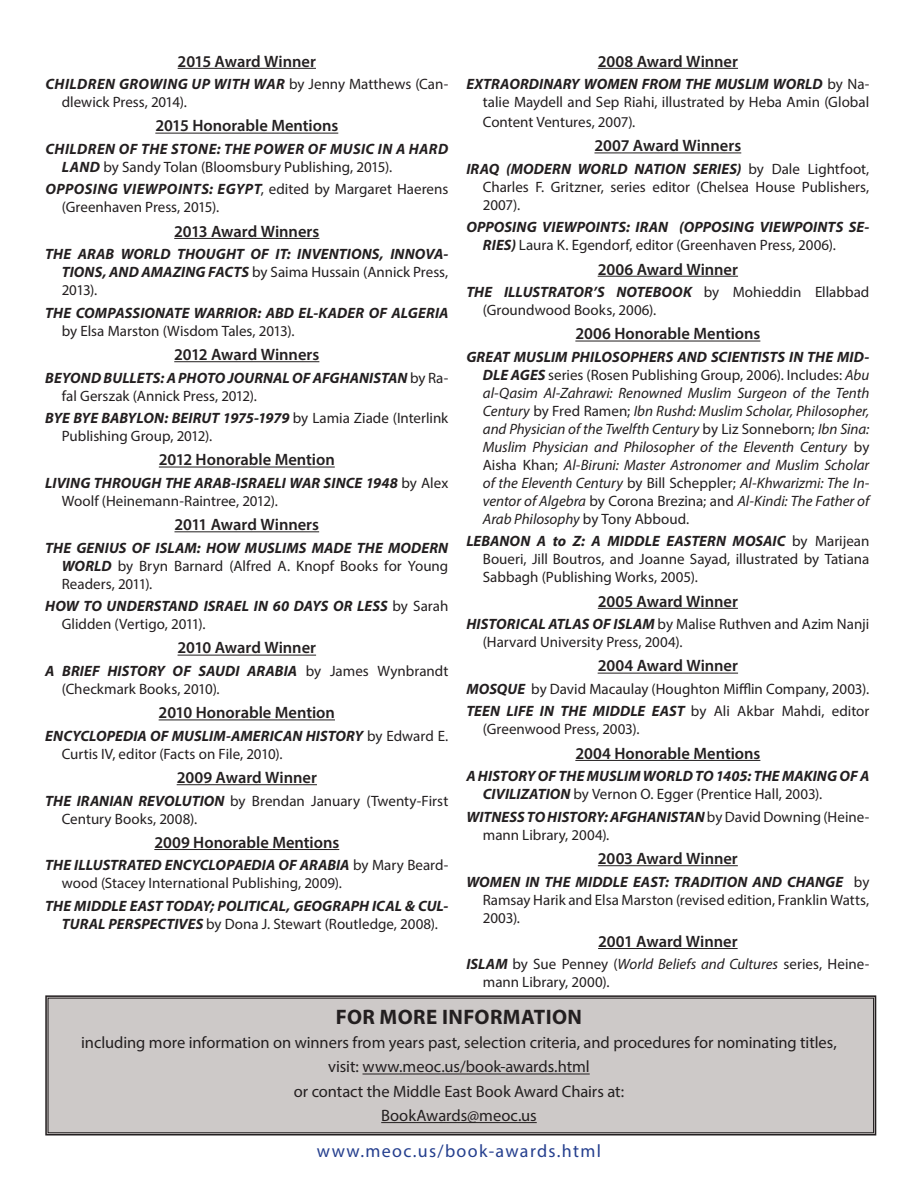
<style>
.page{position:relative;width:918px;height:1188px;background:#fff}
.page>*{position:absolute;margin:0;border:0;box-sizing:border-box;transform-origin:0 0}
.t1{font:700 21px "Myriad Pro";letter-spacing:.02em;color:#231f20}
.t2{font:18px "Myriad Pro";letter-spacing:.075em;color:#253f8e}
.Year{font:600 16.5px "Myriad Pro";letter-spacing:-.005em;color:#231f20}
.t3{font:16.5px "Myriad Pro";letter-spacing:-.005em;color:#231f20}
.t4{font:15px/18px "Myriad Pro";color:#231f20}
.t5{font:italic 700 15px/18px "Myriad Pro";letter-spacing:.005em;color:#231f20}
.t6{font:italic 15px/18px "Myriad Pro";color:#231f20;text-align:justify}
.t7{font:italic 700 15px/18px "Myriad Pro";letter-spacing:.025em;color:#231f20}
.s1{font-weight:700;font-style:italic}
.s2{font-weight:400;font-style:normal}
.s3{font-weight:700}
.s4{font-style:normal}
.s5{font-style:italic}
</style>
<div class="page">
<div style="left:45px;top:995px;width:832px;height:141px;background:#cdc9c8"></div>
<div style="left:48px;top:998px;width:826px;height:135px;border:1px solid #231f20"></div>
<hr style="left:178px;top:68px;width:138px;height:1px;background:#231f20">
<hr style="left:155px;top:133px;width:183px;height:1px;background:#231f20">
<hr style="left:174px;top:238px;width:145px;height:1px;background:#231f20">
<hr style="left:174px;top:361px;width:145px;height:1px;background:#231f20">
<hr style="left:159px;top:467px;width:176px;height:1px;background:#231f20">
<hr style="left:174px;top:531px;width:145px;height:1px;background:#231f20">
<hr style="left:178px;top:655px;width:138px;height:1px;background:#231f20">
<hr style="left:159px;top:720px;width:176px;height:1px;background:#231f20">
<hr style="left:177px;top:784px;width:140px;height:1px;background:#231f20">
<hr style="left:154px;top:849px;width:185px;height:1px;background:#231f20">
<hr style="left:598px;top:68px;width:140px;height:1px;background:#231f20">
<hr style="left:594px;top:153px;width:147px;height:1px;background:#231f20">
<hr style="left:598px;top:276px;width:140px;height:1px;background:#231f20">
<hr style="left:575px;top:341px;width:185px;height:1px;background:#231f20">
<hr style="left:598px;top:608px;width:140px;height:1px;background:#231f20">
<hr style="left:598px;top:673px;width:140px;height:1px;background:#231f20">
<hr style="left:575px;top:760px;width:185px;height:1px;background:#231f20">
<hr style="left:598px;top:865px;width:140px;height:1px;background:#231f20">
<hr style="left:598px;top:948px;width:140px;height:1px;background:#231f20">
<hr style="left:362px;top:1074px;width:228px;height:1px;background:#231f20">
<hr style="left:381px;top:1122px;width:156px;height:1px;background:#231f20">
<p class="Year" style="left:178px;top:51px;width:140px">2015 Award Winner</p>
<p class="t4" style="left:62px;top:75px;width:388px;text-indent:-16px"><span class="s1">CHILDREN GROWING UP WITH WAR</span> by Jenny Matthews (Can&shy;dlewick Press, 2014).</p>
<p class="Year" style="left:155px;top:115px;width:184px">2015 Honorable Mentions</p>
<p class="t7" style="left:62px;top:139px;width:388px;text-indent:-16px">CHILDREN OF THE STONE: THE POWER OF MUSIC IN A HARD<br>LAND <span class="s2">by Sandy Tolan (Bloomsbury Publishing, 2015).</span></p>
<p class="t4" style="left:62px;top:180px;width:388px;text-indent:-16px"><span class="s1">OPPOSING VIEWPOINTS: EGYPT</span>, edited by Margaret Haerens (Greenhaven Press, 2015).</p>
<p class="Year" style="left:174px;top:221px;width:147px">2013 Award Winners</p>
<p class="t5" style="left:62px;top:245px;width:388px;text-align:justify;text-indent:-16px">THE ARAB WORLD THOUGHT OF IT: INVENTIONS, INNOVA-TIONS, AND AMAZING FACTS <span class="s2">by Saima Hussain (Annick Press, 2013).</span></p>
<p class="t5" style="left:62px;top:303px;width:388px;text-indent:-16px">THE COMPASSIONATE WARRIOR: ABD EL-KADER OF ALGERIA <span class="s2">by Elsa Marston (Wisdom Tales, 2013).</span></p>
<p class="Year" style="left:174px;top:344px;width:147px">2012 Award Winners</p>
<p class="t5" style="left:62px;top:368px;width:388px;text-indent:-16px">BEYOND BULLETS: A PHOTO JOURNAL OF AFGHANISTAN <span class="s2">by Ra&shy;fal Gerszak (Annick Press, 2012).</span></p>
<p class="t4" style="left:62px;top:409px;width:388px;text-indent:-16px"><span class="s1">BYE BYE BABYLON: BEIRUT 1975-1979</span> by Lamia Ziade (Interlink<br>Publishing Group, 2012).</p>
<p class="Year" style="left:159px;top:449px;width:177px">2012 Honorable Mention</p>
<p class="t5" style="left:62px;top:473px;width:388px;text-indent:-16px">LIVING THROUGH THE ARAB-ISRAELI WAR SINCE 1948 <span class="s2">by Alex<br>Woolf (Heinemann-Raintree, 2012).</span></p>
<p class="Year" style="left:174px;top:514px;width:146px">2011 Award Winners</p>
<p class="t4" style="left:62px;top:538px;width:388px;text-align:justify;text-indent:-16px"><span class="s1">THE GENIUS OF ISLAM: HOW MUSLIMS MADE THE MODERN WORLD</span> by Bryn Barnard (Alfred A. Knopf Books for Young Readers, 2011).</p>
<p class="t5" style="left:62px;top:597px;width:388px;text-indent:-16px">HOW TO UNDERSTAND ISRAEL IN 60 DAYS OR LESS <span class="s2">by Sarah<br>Glidden (Vertigo, 2011).</span></p>
<p class="Year" style="left:178px;top:637px;width:140px">2010 Award Winner</p>
<p class="t4" style="left:62px;top:662px;width:388px;text-indent:-16px"><span class="s1">A BRIEF HISTORY OF SAUDI ARABIA</span> by James Wynbrandt (Checkmark Books, 2010).</p>
<p class="Year" style="left:159px;top:702px;width:178px">2010 Honorable Mention</p>
<p class="t4" style="left:62px;top:727px;width:388px;text-indent:-16px"><span class="s1">ENCYCLOPEDIA OF MUSLIM-AMERICAN HISTORY</span> by Edward E.<br>Curtis IV, editor (Facts on File, 2010).</p>
<p class="Year" style="left:177px;top:767px;width:142px">2009 Award Winner</p>
<p class="t4" style="left:62px;top:791px;width:388px;text-indent:-16px"><span class="s1">THE IRANIAN REVOLUTION</span> by Brendan January (Twenty-First<br>Century Books, 2008).</p>
<p class="Year" style="left:154px;top:832px;width:186px">2009 Honorable Mentions</p>
<p class="t4" style="left:62px;top:856px;width:388px;text-indent:-16px"><span class="s1">THE ILLUSTRATED ENCYCLOPAEDIA OF ARABIA</span> by Mary Beard&shy;wood (Stacey International Publishing, 2009).</p>
<p class="t5" style="left:45px;top:896px;width:405px;text-align:center">THE MIDDLE EAST TODAY; POLITICAL, GEOGRAPH ICAL &amp; CUL-<br>TURAL PERSPECTIVES <span class="s2">by Dona J. Stewart (Routledge, 2008).</span></p>
<p class="Year" style="left:598px;top:51px;width:142px">2008 Award Winner</p>
<p class="t4" style="left:466px;top:75px;width:405px;text-align:right"><span class="s1">EXTRAORDINARY WOMEN FROM THE MUSLIM WORLD</span> by Na&shy;talie Maydell and Sep Riahi, illustrated by Heba Amin (Global</p>
<p class="t4" style="left:483px;top:113px;width:154px">Content Ventures, 2007).</p>
<p class="Year" style="left:594px;top:135px;width:148px">2007 Award Winners</p>
<p class="t4" style="left:483px;top:160px;width:388px;text-align:justify;text-indent:-16px"><span class="s1">IRAQ (MODERN WORLD NATION SERIES)</span> by Dale Lightfoot, Charles F. Gritzner, series editor (Chelsea House Publishers, 2007).</p>
<p class="t5" style="left:483px;top:218px;width:388px;text-indent:-16px">OPPOSING VIEWPOINTS: IRAN (OPPOSING VIEWPOINTS SE-<br>RIES) <span class="s2">Laura K. Egendorf, editor (Greenhaven Press, 2006).</span></p>
<p class="Year" style="left:598px;top:259px;width:142px">2006 Award Winner</p>
<p class="t4" style="left:483px;top:283px;width:388px;text-indent:-16px"><span class="s1">THE ILLUSTRATOR’S NOTEBOOK</span> by Mohieddin Ellabbad (Groundwood Books, 2006).</p>
<p class="Year" style="left:575px;top:323px;width:186px">2006 Honorable Mentions</p>
<p class="t6" style="left:483px;top:348px;width:388px;text-indent:-16px"><span class="s3">GREAT MUSLIM PHILOSOPHERS AND SCIENTISTS IN THE MID-DLE AGES</span> <span class="s4">series (Rosen Publishing Group, 2006). Includes:</span> Abu al-Qasim Al-Zahrawi: Renowned Muslim Surgeon of the Tenth Century <span class="s4">by Fred Ramen;</span> Ibn Rushd: Muslim Scholar, Philosopher, and Physician of the Twelfth Century <span class="s4">by Liz Sonneborn;</span> Ibn Sina:<br>Muslim Physician and Philosopher of the Eleventh Century <span class="s4">by Aisha Khan;</span> Al-Biruni: Master Astronomer and Muslim Scholar of the Eleventh Century <span class="s4">by Bill Scheppler;</span> Al-Khwarizmi: The In&shy;ventor of Algebra <span class="s4">by Corona Brezina; and</span> Al-Kindi: The Father of Arab Philosophy <span class="s4">by Tony Abboud.</span></p>
<p class="t4" style="left:483px;top:532px;width:388px;text-align:justify;text-indent:-16px"><span class="s1">LEBANON A to Z: A MIDDLE EASTERN MOSAIC</span> by Marijean Boueri, Jill Boutros, and Joanne Sayad, illustrated by Tatiana Sabbagh (Publishing Works, 2005).</p>
<p class="Year" style="left:598px;top:591px;width:142px">2005 Award Winner</p>
<p class="t4" style="left:483px;top:615px;width:388px;text-indent:-16px"><span class="s1">HISTORICAL ATLAS OF ISLAM</span> by Malise Ruthven and Azim Nanji (Harvard University Press, 2004).</p>
<p class="Year" style="left:598px;top:655px;width:142px">2004 Award Winner</p>
<p class="t4" style="left:466px;top:680px;width:404px"><span class="s1">MOSQUE</span> by David Macaulay (Houghton Mifflin Company, 2003).</p>
<p class="t4" style="left:483px;top:702px;width:388px;text-indent:-16px"><span class="s1">TEEN LIFE IN THE MIDDLE EAST</span> by Ali Akbar Mahdi, editor (Greenwood Press, 2003).</p>
<p class="Year" style="left:575px;top:743px;width:187px">2004 Honorable Mentions</p>
<p class="t5" style="left:483px;top:767px;width:388px;text-indent:-16px">A HISTORY OF THE MUSLIM WORLD TO 1405: THE MAKING OF A<br>CIVILIZATION <span class="s2">by Vernon O. Egger (Prentice Hall, 2003).</span></p>
<p class="t4" style="left:483px;top:808px;width:388px;text-indent:-16px"><span class="s1">WITNESS TO HISTORY: AFGHANISTAN</span> by David Downing (Heine&shy;mann Library, 2004).</p>
<p class="Year" style="left:598px;top:848px;width:141px">2003 Award Winner</p>
<p class="t4" style="left:483px;top:872px;width:388px;text-align:justify;text-indent:-16px"><span class="s1">WOMEN IN THE MIDDLE EAST: TRADITION AND CHANGE</span> by Ramsay Harik and Elsa Marston (revised edition, Franklin Watts, 2003).</p>
<p class="Year" style="left:598px;top:931px;width:141px">2001 Award Winner</p>
<p class="t4" style="left:483px;top:955px;width:388px;text-indent:-16px"><span class="s1">ISLAM</span> by Sue Penney (<span class="s5">World Beliefs and Cultures</span> series, Heine&shy;mann Library, 2000).</p>
<p class="t1" style="left:336px;top:1003px;width:248px">FOR MORE INFORMATION</p>
<p class="t3" style="left:81px;top:1032px;width:757px">including more information on winners from years past, selection criteria, and procedures for nominating titles,</p>
<p class="t3" style="left:328px;top:1057px;width:263px">visit: www.meoc.us/book-awards.html</p>
<p class="t3" style="left:294px;top:1081px;width:332px">or contact the Middle East Book Award Chairs at:</p>
<p class="t3" style="left:381px;top:1105px;width:157px">BookAwards@meoc.us</p>
<p class="t2" style="left:317px;top:1139px;width:286px">www.meoc.us/book-awards.html</p>
</div>
